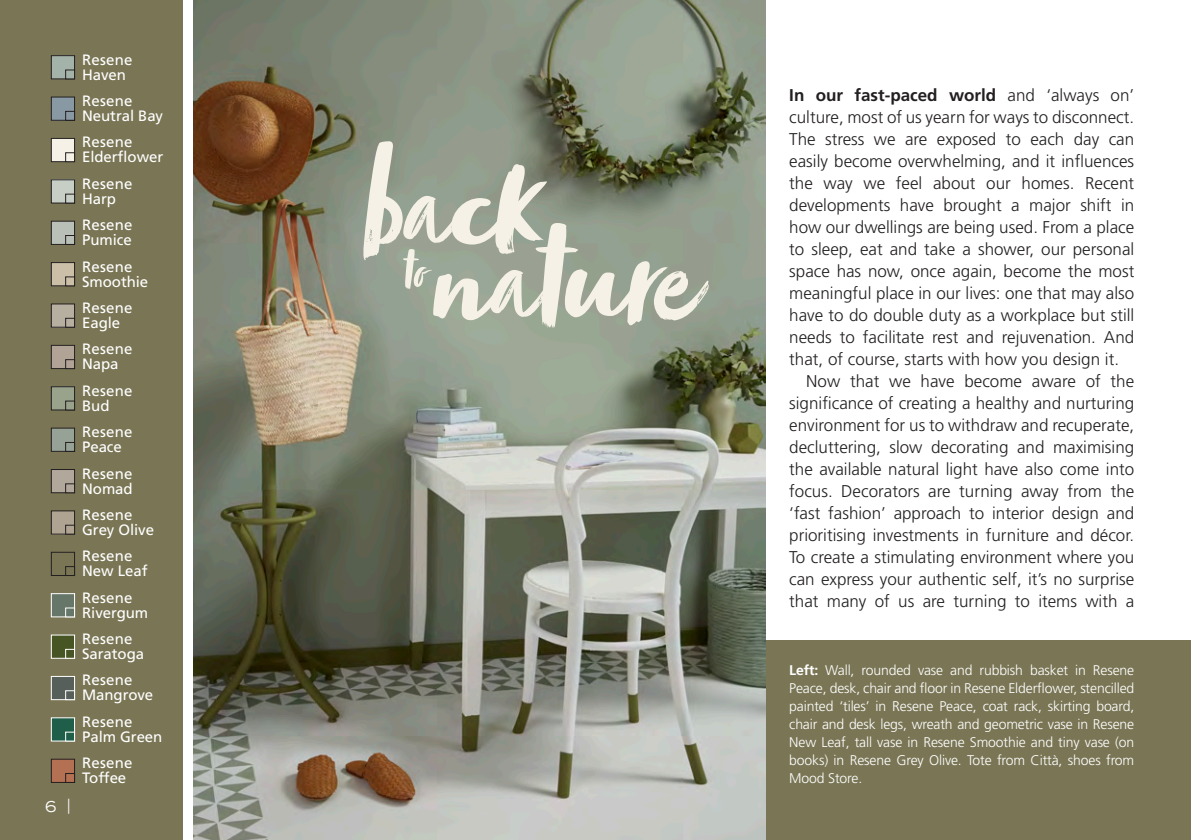
<style>
.page{position:relative;width:1191px;height:840px;background:#fff}
.page>*{position:absolute;margin:0;border:0;box-sizing:border-box;transform-origin:0 0}
.t1{font:144.6px "Zooja";letter-spacing:-.005em;color:#f6f1e7}
.t2{font:55.2px "Zooja";color:#f6f1e7}
.t3{font:300 17px "Frutiger LT Std";color:#231f20}
.t4{font:700 17px "Frutiger LT Std";color:#231f20}
.t5{font:15px/15px "Frutiger LT Std";letter-spacing:-.005em;color:#fff}
.t6{font:15px/15px "Frutiger LT Std";letter-spacing:.015em;color:#fff}
.t7{font:expanded 15px "Trade Gothic LH";color:#fff}
.t8{font:300 14px/18px "Frutiger LT Std";letter-spacing:-.01em;color:#fff;text-align:justify}
.s1{font-weight:300}
.s2{font-weight:700}
</style>
<div class="page">
<div style="left:710px;top:640px;width:481px;height:199px;background:#7a7655"></div>
<div style="left:0;top:0;width:182px;height:839px;background:#7a7655"></div>
<img style="left:193px;top:0;width:572px;height:839px">
<div style="left:51px;top:56px;width:24px;height:23px;background:#a4b3aa"></div>
<div style="left:51px;top:55px;width:24px;height:24px;border:1px solid #231f20"></div>
<div style="left:65px;top:70px;width:10px;height:9px;border:1px solid #231f20"></div>
<div style="left:51px;top:97px;width:24px;height:23px;background:#8999a4"></div>
<div style="left:51px;top:97px;width:24px;height:23px;border:1px solid #231f20"></div>
<div style="left:65px;top:111px;width:10px;height:9px;border:1px solid #231f20"></div>
<div style="left:51px;top:138px;width:24px;height:23px;background:#f6f1e7"></div>
<div style="left:51px;top:138px;width:24px;height:24px;border:1px solid #231f20"></div>
<div style="left:65px;top:152px;width:10px;height:10px;border:1px solid #231f20"></div>
<div style="left:51px;top:180px;width:24px;height:23px;background:#c7cec6"></div>
<div style="left:51px;top:179px;width:24px;height:24px;border:1px solid #231f20"></div>
<div style="left:65px;top:194px;width:10px;height:9px;border:1px solid #231f20"></div>
<div style="left:51px;top:221px;width:24px;height:23px;background:#b9c0b8"></div>
<div style="left:51px;top:221px;width:24px;height:23px;border:1px solid #231f20"></div>
<div style="left:65px;top:235px;width:10px;height:9px;border:1px solid #231f20"></div>
<div style="left:51px;top:262px;width:24px;height:24px;background:#cbbfa8"></div>
<div style="left:51px;top:262px;width:24px;height:24px;border:1px solid #231f20"></div>
<div style="left:65px;top:276px;width:10px;height:10px;border:1px solid #231f20"></div>
<div style="left:51px;top:304px;width:24px;height:23px;background:#b7b0a1"></div>
<div style="left:51px;top:303px;width:24px;height:24px;border:1px solid #231f20"></div>
<div style="left:65px;top:318px;width:10px;height:9px;border:1px solid #231f20"></div>
<div style="left:51px;top:345px;width:24px;height:23px;background:#b1a497"></div>
<div style="left:51px;top:345px;width:24px;height:23px;border:1px solid #231f20"></div>
<div style="left:65px;top:359px;width:10px;height:9px;border:1px solid #231f20"></div>
<div style="left:51px;top:386px;width:24px;height:24px;background:#99a28b"></div>
<div style="left:51px;top:386px;width:24px;height:24px;border:1px solid #231f20"></div>
<div style="left:65px;top:400px;width:10px;height:10px;border:1px solid #231f20"></div>
<div style="left:51px;top:428px;width:24px;height:23px;background:#97a296"></div>
<div style="left:51px;top:427px;width:24px;height:24px;border:1px solid #231f20"></div>
<div style="left:65px;top:442px;width:10px;height:9px;border:1px solid #231f20"></div>
<div style="left:51px;top:469px;width:24px;height:23px;background:#b1a79b"></div>
<div style="left:51px;top:469px;width:24px;height:23px;border:1px solid #231f20"></div>
<div style="left:65px;top:483px;width:10px;height:9px;border:1px solid #231f20"></div>
<div style="left:51px;top:510px;width:24px;height:24px;background:#afa391"></div>
<div style="left:51px;top:510px;width:24px;height:24px;border:1px solid #231f20"></div>
<div style="left:65px;top:524px;width:10px;height:10px;border:1px solid #231f20"></div>
<div style="left:51px;top:551px;width:24px;height:24px;border:1px solid #231f20"></div>
<div style="left:65px;top:566px;width:10px;height:9px;border:1px solid #231f20"></div>
<div style="left:51px;top:593px;width:24px;height:24px;background:#667668;border:1px solid #fff"></div>
<div style="left:65px;top:607px;width:10px;height:10px;background:#667668;border:1px solid #fff"></div>
<div style="left:51px;top:634px;width:24px;height:24px;background:#475423;border:1px solid #fff"></div>
<div style="left:65px;top:648px;width:10px;height:10px;background:#475423;border:1px solid #fff"></div>
<div style="left:51px;top:675px;width:24px;height:24px;background:#575f5a;border:1px solid #fff"></div>
<div style="left:65px;top:690px;width:10px;height:9px;background:#575f5a;border:1px solid #fff"></div>
<div style="left:51px;top:717px;width:24px;height:24px;background:#1f5e49;border:1px solid #fff"></div>
<div style="left:65px;top:731px;width:10px;height:10px;background:#1f5e49;border:1px solid #fff"></div>
<div style="left:51px;top:758px;width:24px;height:24px;background:#b37052"></div>
<div style="left:51px;top:758px;width:24px;height:24px;border:1px solid #231f20"></div>
<div style="left:65px;top:772px;width:10px;height:10px;border:1px solid #231f20"></div>
<p class="t7" style="left:45px;top:795px;width:26px">6 |</p>
<p class="t6" style="left:82px;top:52px;width:52px">Resene<br>Haven</p>
<p class="t5" style="left:82px;top:93px;width:82px">Resene<br>Neutral Bay</p>
<p class="t5" style="left:82px;top:135px;width:83px">Resene<br>Elderflower</p>
<p class="t6" style="left:82px;top:176px;width:52px">Resene<br>Harp</p>
<p class="t5" style="left:82px;top:217px;width:52px">Resene<br>Pumice</p>
<p class="t5" style="left:82px;top:259px;width:68px">Resene<br>Smoothie</p>
<p class="t6" style="left:82px;top:300px;width:52px">Resene<br>Eagle</p>
<p class="t6" style="left:82px;top:341px;width:52px">Resene<br>Napa</p>
<p class="t6" style="left:82px;top:383px;width:52px">Resene<br>Bud</p>
<p class="t6" style="left:82px;top:424px;width:52px">Resene<br>Peace</p>
<p class="t6" style="left:82px;top:465px;width:52px">Resene<br>Nomad</p>
<p class="t5" style="left:82px;top:507px;width:73px">Resene<br>Grey Olive</p>
<p class="t5" style="left:82px;top:548px;width:67px">Resene<br>New Leaf</p>
<p class="t5" style="left:82px;top:589px;width:68px">Resene<br>Rivergum</p>
<p class="t5" style="left:82px;top:631px;width:63px">Resene<br>Saratoga</p>
<p class="t5" style="left:82px;top:672px;width:73px">Resene<br>Mangrove</p>
<p class="t5" style="left:82px;top:713px;width:82px">Resene<br>Palm Green</p>
<p class="t5" style="left:82px;top:755px;width:52px">Resene<br>Toffee</p>
<h1 class="t1" style="left:361px;top:131px;width:178px">back</h1>
<h1 class="t1" style="left:427px;top:205px;width:259px">nature</h1>
<h2 class="t2" style="left:402px;top:242px;width:21px">to</h2>
<p class="t4" style="left:789px;top:85px;width:346px">In our fast-paced world <span class="s1">and ‘always on’</span></p>
<p class="t3" style="left:789px;top:107px;width:346px">culture, most of us yearn for ways to disconnect.</p>
<p class="t3" style="left:789px;top:129px;width:346px">The stress we are exposed to each day can</p>
<p class="t3" style="left:789px;top:151px;width:346px">easily become overwhelming, and it influences</p>
<p class="t3" style="left:789px;top:173px;width:346px">the way we feel about our homes. Recent</p>
<p class="t3" style="left:789px;top:195px;width:346px">developments have brought a major shift in</p>
<p class="t3" style="left:789px;top:217px;width:346px">how our dwellings are being used. From a place</p>
<p class="t3" style="left:789px;top:239px;width:346px">to sleep, eat and take a shower, our personal</p>
<p class="t3" style="left:789px;top:261px;width:346px">space has now, once again, become the most</p>
<p class="t3" style="left:789px;top:283px;width:346px">meaningful place in our lives: one that may also</p>
<p class="t3" style="left:789px;top:305px;width:346px">have to do double duty as a workplace but still</p>
<p class="t3" style="left:789px;top:327px;width:346px">needs to facilitate rest and rejuvenation. And</p>
<p class="t3" style="left:789px;top:349px;width:331px">that, of course, starts with how you design it.</p>
<p class="t3" style="left:806px;top:371px;width:329px">Now that we have become aware of the</p>
<p class="t3" style="left:789px;top:393px;width:346px">significance of creating a healthy and nurturing</p>
<p class="t3" style="left:789px;top:415px;width:346px">environment for us to withdraw and recuperate,</p>
<p class="t3" style="left:789px;top:437px;width:346px">decluttering, slow decorating and maximising</p>
<p class="t3" style="left:789px;top:459px;width:346px">the available natural light have also come into</p>
<p class="t3" style="left:789px;top:481px;width:346px">focus. Decorators are turning away from the</p>
<p class="t3" style="left:789px;top:503px;width:346px">‘fast fashion’ approach to interior design and</p>
<p class="t3" style="left:789px;top:525px;width:346px">prioritising investments in furniture and décor.</p>
<p class="t3" style="left:789px;top:547px;width:346px">To create a stimulating environment where you</p>
<p class="t3" style="left:789px;top:569px;width:346px">can express your authentic self, it’s no surprise</p>
<p class="t3" style="left:789px;top:591px;width:346px">that many of us are turning to items with a</p>
<p class="t8" style="left:789px;top:660px;width:346px"><span class="s2">Left:</span> Wall, rounded vase and rubbish basket in Resene Peace, desk, chair and floor in Resene Elderflower, stencilled painted ‘tiles’ in Resene Peace, coat rack, skirting board, chair and desk legs, wreath and geometric vase in Resene New Leaf, tall vase in Resene Smoothie and tiny vase (on books) in Resene Grey Olive. Tote from Città, shoes from Mood Store.</p>
</div>
